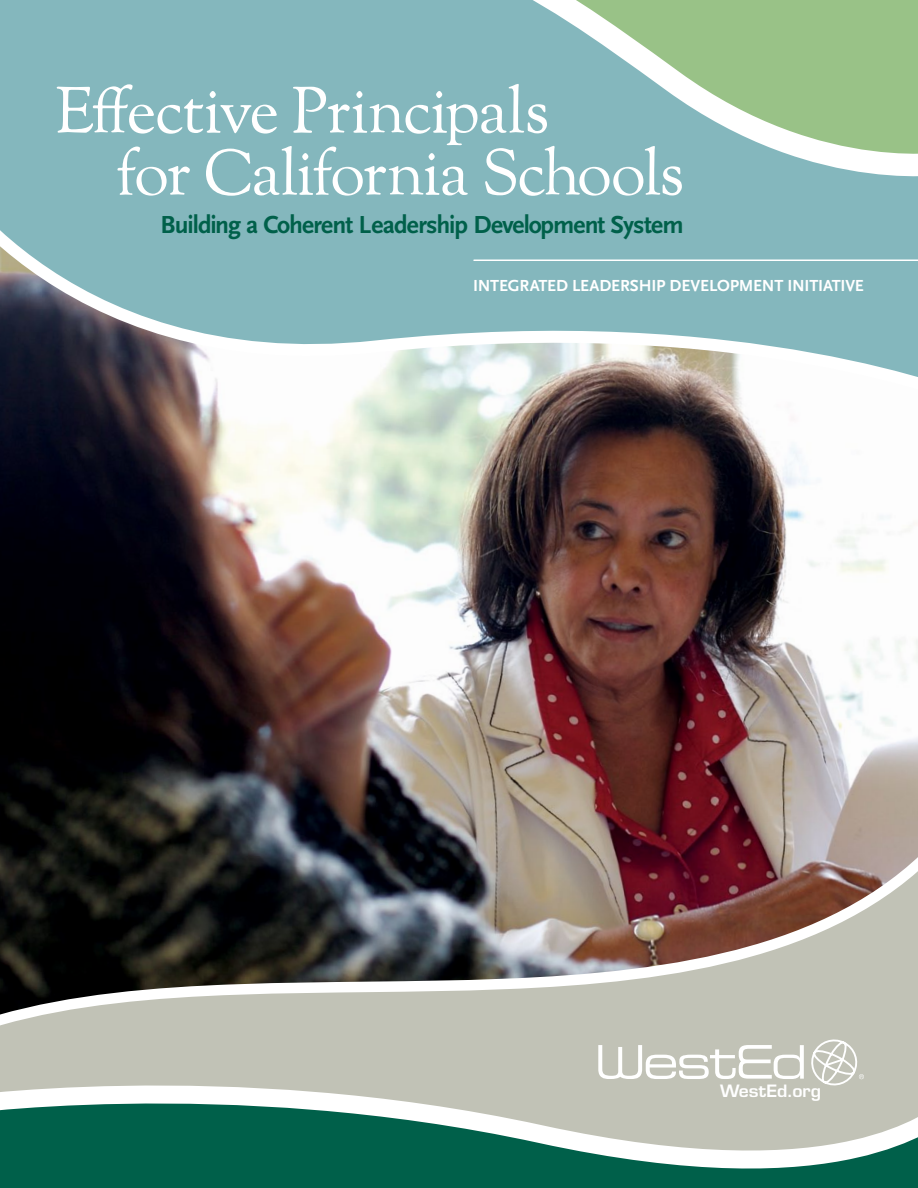
<style>
.page{position:relative;width:918px;height:1188px;background:#fff}
.page>*{position:absolute;margin:0;border:0;box-sizing:border-box;transform-origin:0 0}
.t1{font:64.2px/62.1px "OFL Goudy St M";letter-spacing:-.035em;color:#fff}
.t2{font:700 25.8px "Scala Sans";letter-spacing:-.04em;color:#00604a}
.t3{font:700 16.8px "Scala Sans";letter-spacing:-.01em;color:#fff}
.t4{font:600 16.65px "Eurostile";color:#fff;scale:1.05 1}
</style>
<div class="page">
<img style="left:0;top:0;width:918px;height:741px">
<svg style="left:279px;top:0;width:639px;height:189px;background:#93bfb2"></svg>
<img style="left:0;top:741px;width:918px;height:324px">
<svg style="left:0;top:1065px;width:918px;height:123px;background:#6e9c8d"></svg>
<hr style="left:474px;top:260px;width:444px;height:1px;background:#fff">
<svg style="left:598px;top:1040px;width:266px;height:45px"></svg>
<h1 class="t1" style="left:116px;top:85px;width:570px;text-indent:-60px">Effective Principals<br>for California Schools</h1>
<p class="t2" style="left:161px;top:211px;width:525px">Building a Coherent Leadership Development System</p>
<p class="t3" style="left:473px;top:276px;width:392px">Integrated Leadershi p Development Initiative</p>
<p class="t4" style="left:720px;top:1081px;width:98px">WestEd.org</p>
</div>
